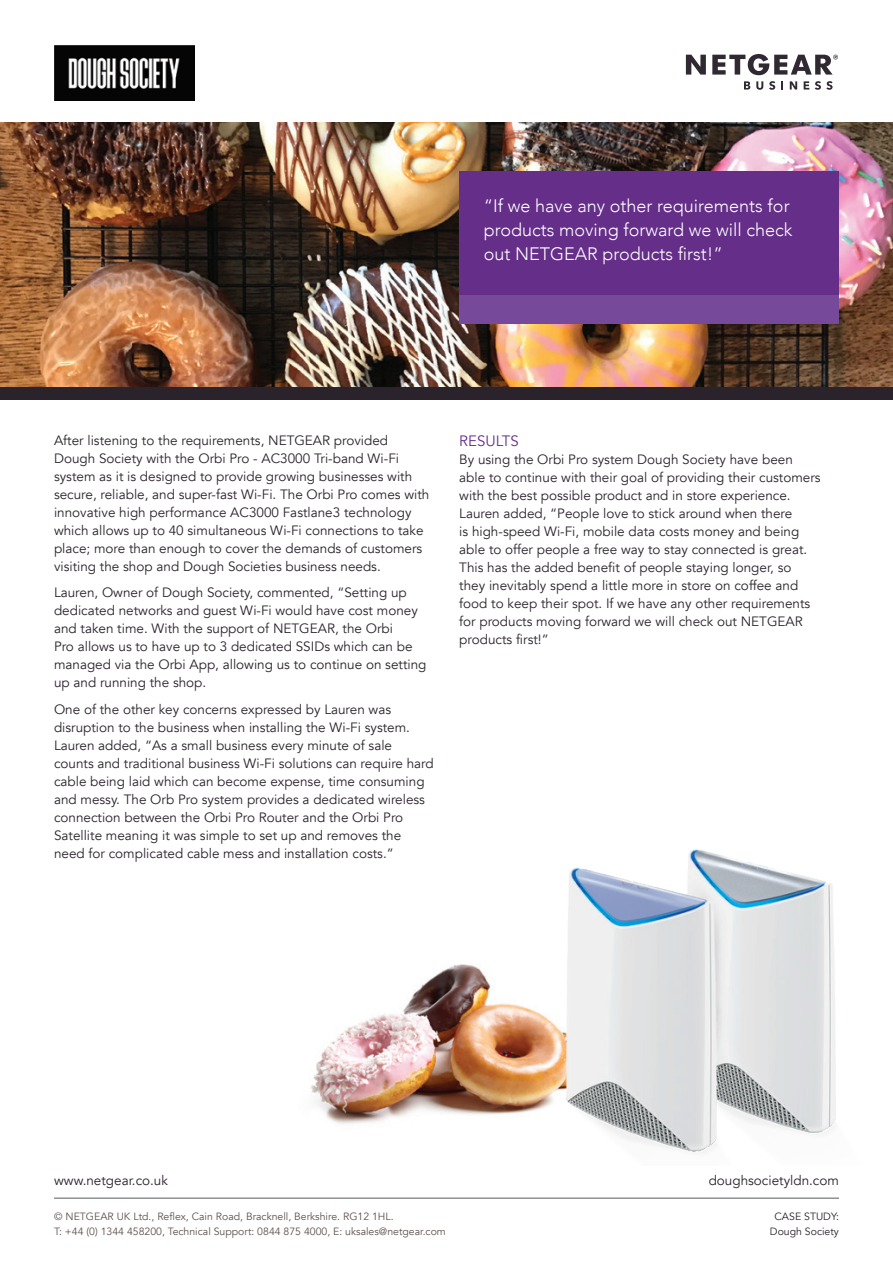
<style>
.page{position:relative;width:893px;height:1263px;background:#fff}
.page>*{position:absolute;margin:0;border:0;box-sizing:border-box;transform-origin:0 0}
.t1{font:300 18px/24px "Avenir";color:#fff}
.t2{font:15px "Avenir";color:#652e89}
.t3{font:13.5px/18px "Avenir";color:#2a232b}
.t4{font:10.5px/15px "Avenir";color:#5d514e}
.t5{font:10.5px/15px "Avenir";color:#2a232b;text-align:center}
</style>
<div class="page">
<hr style="left:54px;top:1198px;width:785px;height:1px;background:#57585a">
<img style="left:311px;top:964px;width:253px;height:160px">
<img style="left:0;top:123px;width:893px;height:264px">
<div style="left:459px;top:172px;width:380px;height:149px;background:#652e89"></div>
<div style="left:459px;top:296px;width:380px;height:28px;background:#76499b"></div>
<div style="left:0;top:387px;width:893px;height:12px;background:#2a232b"></div>
<img style="left:564px;top:849px;width:272px;height:304px">
<svg style="left:744px;top:81px;width:6px;height:9px"></svg>
<svg style="left:756px;top:81px;width:7px;height:9px"></svg>
<svg style="left:769px;top:81px;width:6px;height:9px"></svg>
<svg style="left:781px;top:81px;width:2px;height:9px"></svg>
<svg style="left:790px;top:81px;width:7px;height:9px"></svg>
<svg style="left:804px;top:81px;width:5px;height:9px"></svg>
<svg style="left:815px;top:81px;width:18px;height:9px"></svg>
<svg style="left:712px;top:54px;width:126px;height:21px"></svg>
<svg style="left:686px;top:55px;width:20px;height:20px"></svg>
<img style="left:54px;top:45px;width:141px;height:55px">
<p class="t1" style="left:484px;top:194px;width:310px">“If we have any other requirements for products moving forward we will check out NETGEAR products first!”</p>
<p class="t3" style="left:54px;top:431px;width:377px">After listening to the requirements, NETGEAR provided Dough Society with the Orbi Pro - AC3000 Tri-band Wi-Fi system as it is designed to provide growing businesses with secure, reliable, and super-fast Wi-Fi. The Orbi Pro comes with innovative high performance AC3000 Fastlane3 technology which allows up to 40 simultaneous Wi-Fi connections to take place; more than enough to cover the demands of customers visiting the shop and Dough Societies business needs.</p>
<p class="t3" style="left:54px;top:584px;width:374px">Lauren, Owner of Dough Society, commented, “Setting up dedicated networks and guest Wi-Fi would have cost money and taken time. With the support of NETGEAR, the Orbi<br>Pro allows us to have up to 3 dedicated SSIDs which can be managed via the Orbi App, allowing us to continue on setting up and running the shop.</p>
<p class="t3" style="left:54px;top:700px;width:381px">One of the other key concerns expressed by Lauren was disruption to the business when installing the Wi-Fi system.<br>Lauren added, “As a small business every minute of sale counts and traditional business Wi-Fi solutions can require hard cable being laid which can become expense, time consuming and messy. The Orb Pro system provides a dedicated wireless connection between the Orbi Pro Router and the Orbi Pro Satellite meaning it was simple to set up and removes the need for complicated cable mess and installation costs.”</p>
<p class="t2" style="left:459px;top:431px;width:61px">RESULTS</p>
<p class="t3" style="left:459px;top:450px;width:363px">By using the Orbi Pro system Dough Society have been able to continue with their goal of providing their customers with the best possible product and in store experience.<br>Lauren added, “People love to stick around when there<br>is high-speed Wi-Fi, mobile data costs money and being able to offer people a free way to stay connected is great.<br>This has the added benefit of people staying longer, so they inevitably spend a little more in store on coffee and food to keep their spot. If we have any other requirements for products moving forward we will check out NETGEAR products first!”</p>
<p class="t3" style="left:54px;top:1171px;width:115px">www.netgear.co.uk</p>
<p class="t3" style="left:709px;top:1171px;width:132px">doughsocietyldn.com</p>
<p class="t5" style="left:770px;top:1209px;width:71px">CASE STUDY:<br>Dough Society</p>
<p class="t4" style="left:54px;top:1209px;width:393px">© NETGEAR UK Ltd., Reflex, Cain Road, Bracknell, Berkshire. RG12 1HL.<br>T: +44 (0) 1344 458200, Technical Support: 0844 875 4000, E: uksales@netgear.com</p>
</div>
